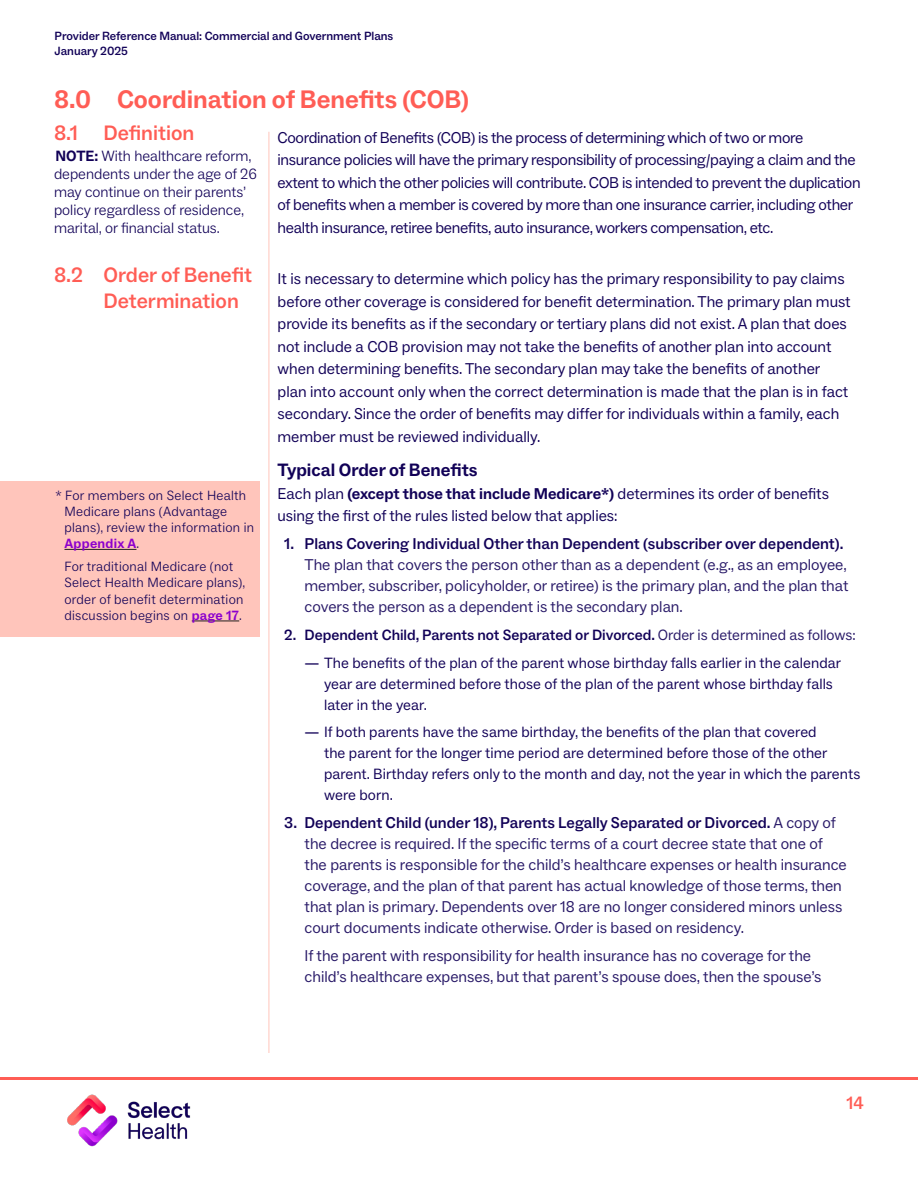
<style>
.page{position:relative;width:918px;height:1188px;background:#fff}
.page>*{position:absolute;margin:0;border:0;box-sizing:border-box;transform-origin:0 0}
.X_0_Header__17_pt_Coral{font:700 25.5px "ABC Social";color:#ff5d55}
.X_1_Header_14pt_Coral{font:500 21px/25.2px "ABC Social";color:#ff5d55}
.Body_Copy__Subhead_12_Blue{font:700 18px "ABC Social";color:#110057}
.t1{font:500 18px "ABC Social";color:#ff5d55}
.Body_Copy_Number_Start__10_pt_Blue{font:15.75px/21px "ABC Social";color:#291a68}
.Body_Copy__10_5_pt_Blue{font:15.75px/22.5px "ABC Social";color:#110057}
.Body_Copy__10_5_pt_Blue-2{font:15.75px/22.5px "ABC Social";letter-spacing:-.02em;color:#110057}
.t2{font:15px/21px "ABC Social";letter-spacing:.005em;color:#110057}
.Body_Copy__10_5_pt_Blue-3{font:300 15px/18px "ABC Social";color:#110057}
.t3{font:500 15px "ABC Social";color:#110057}
.Body_Copy__10_5_pt_Blue-4{font:300 13.5px/16.2px "ABC Social";letter-spacing:.02em;color:#110057}
.t4{font:500 12px/14.4px "ABC Social";color:#110057}
.s1{font-weight:700}
.s2{font-weight:500;color:#110057}
.s3{font-weight:400;color:#291a68}
.s4{font-weight:500}
.s5{font-weight:700;color:#8c00cd}
</style>
<div class="page">
<hr style="left:0;top:1077px;width:918px;height:3px;background:#ff5d55">
<hr style="left:269px;top:132px;width:1px;height:921px;background:#ffc5bb">
<img style="left:67px;top:1094px;width:124px;height:53px">
<div style="left:0;top:481px;width:260px;height:156px;background:#ffc5bb"></div>
<hr style="left:64px;top:549px;width:72px;height:1px;background:#231f20">
<hr style="left:192px;top:621px;width:47px;height:1px;background:#231f20">
<p class="t4" style="left:55px;top:29px;width:340px">Provider Reference Manual: Commercial and Government Plans<br>January 2025</p>
<p class="X_0_Header__17_pt_Coral" style="left:54px;top:83px;width:417px">8.0 Coordination of Benefits (COB)</p>
<p class="X_1_Header_14pt_Coral" style="left:54px;top:120px;width:142px">8.1 Definition</p>
<p class="Body_Copy__10_5_pt_Blue-2" style="left:278px;top:126px;width:585px">Coordination of Benefits (COB) is the process of determining which of two or more insurance policies will have the primary responsibility of processing/paying a claim and the extent to which the other policies will contribute. COB is intended to prevent the duplication of benefits when a member is covered by more than one insurance carrier, including other health insurance, retiree benefits, auto insurance, workers compensation, etc.</p>
<p class="Body_Copy__10_5_pt_Blue" style="left:278px;top:268px;width:575px">It is necessary to determine which policy has the primary responsibility to pay claims before other coverage is considered for benefit determination. The primary plan must provide its benefits as if the secondary or tertiary plans did not exist. A plan that does not include a COB provision may not take the benefits of another plan into account when determining benefits. The secondary plan may take the benefits of another plan into account only when the correct determination is made that the plan is in fact secondary. Since the order of benefits may differ for individuals within a family, each member must be reviewed individually.</p>
<p class="Body_Copy__Subhead_12_Blue" style="left:278px;top:459px;width:202px">Typical Order of Benefits</p>
<p class="Body_Copy__10_5_pt_Blue" style="left:278px;top:482px;width:553px">Each plan <span class="s1">(except those that include Medicare*)</span> determines its order of benefits using the first of the rules listed below that applies:</p>
<p class="Body_Copy_Number_Start__10_pt_Blue" style="left:305px;top:533px;width:546px;text-indent:-20px"><span class="s2">1. Plans Covering Individual Other than Dependent (subscriber over dependent).<br></span>The plan that covers the person other than as a dependent (e.g., as an employee, member, subscriber, policyholder, or retiree) is the primary plan, and the plan that covers the person as a dependent is the secondary plan.</p>
<p class="t3" style="left:284px;top:626px;width:573px">2. Dependent Child, Parents not Separated or Divorced. <span class="s3">Order is determined as follows:</span></p>
<p class="t2" style="left:324px;top:652px;width:519px;text-indent:-20px"><span class="s4">—</span> The benefits of the plan of the parent whose birthday falls earlier in the calendar year are determined before those of the plan of the parent whose birthday falls later in the year.</p>
<p class="t2" style="left:324px;top:722px;width:538px;text-indent:-20px"><span class="s4">—</span> If both parents have the same birthday, the benefits of the plan that covered<br>the parent for the longer time period are determined before those of the other parent. Birthday refers only to the month and day, not the year in which the parents were born.</p>
<p class="Body_Copy_Number_Start__10_pt_Blue" style="left:305px;top:812px;width:544px;text-indent:-20px"><span class="s2">3. Dependent Child (under 18), Parents Legally Separated or Divorced.</span> A copy of the decree is required. If the specific terms of a court decree state that one of the parents is responsible for the child’s healthcare expenses or health insurance coverage, and the plan of that parent has actual knowledge of those terms, then that plan is primary. Dependents over 18 are no longer considered minors unless court documents indicate otherwise. Order is based on residency.</p>
<p class="Body_Copy_Number_Start__10_pt_Blue" style="left:305px;top:945px;width:519px">If the parent with responsibility for health insurance has no coverage for the child’s healthcare expenses, but that parent’s spouse does, then the spouse’s</p>
<p class="Body_Copy__10_5_pt_Blue-3" style="left:54px;top:147px;width:205px"><span class="s1">NOTE:</span> With healthcare reform, dependents under the age of 26 may continue on their parents’ policy regardless of residence, marital, or financial status.</p>
<p class="X_1_Header_14pt_Coral" style="left:104px;top:263px;width:150px;text-indent:-50px">8.2 Order of Benefit<br>Determination</p>
<p class="Body_Copy__10_5_pt_Blue-4" style="left:64px;top:487px;width:191px;text-indent:-9px">* For members on Select Health<br>Medicare plans (Advantage plans), review the information in<br><span class="s5">Appendix A</span>.</p>
<p class="Body_Copy__10_5_pt_Blue-4" style="left:64px;top:559px;width:182px">For traditional Medicare (not<br>Select Health Medicare plans), order of benefit determination discussion begins on <span class="s5">page 17</span>.</p>
<p class="t1" style="left:847px;top:1092px;width:19px">14</p>
</div>
